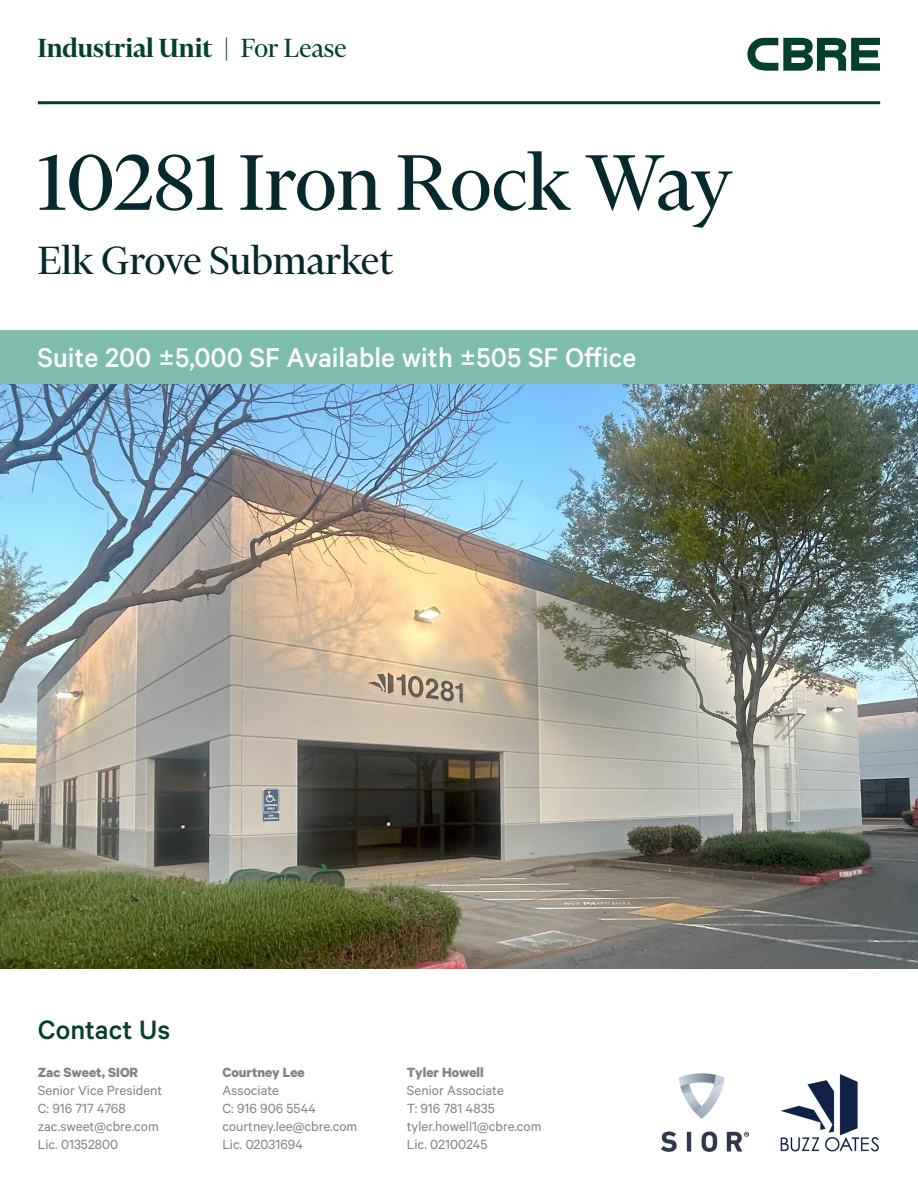
<style>
.page{position:relative;width:918px;height:1188px;background:#fff}
.page>*{position:absolute;margin:0;border:0;box-sizing:border-box;transform-origin:0 0}
.Heading_Large{font:90px "Financier Display";color:#05292c}
.Heading_Large-2{font:45px "Financier Display";color:#05292c}
.t1{font:500 30.6px "Calibre";color:#fff}
.t2{font:600 30px "Financier Display";color:#023f2c}
.Contact_Us{font:500 30px "Calibre";color:#023f2c}
.Contact_Info{font:15px/18px "Calibre";color:#808581}
.s1{font-weight:400}
.s2{font-weight:700}
</style>
<div class="page">
<svg style="left:747px;top:38px;width:133px;height:33px"></svg>
<hr style="left:38px;top:101px;width:842px;height:3px;background:#023f2c">
<img style="left:0;top:384px;width:918px;height:585px">
<img style="left:662px;top:1073px;width:86px;height:79px">
<img style="left:780px;top:1074px;width:99px;height:78px">
<div style="left:0;top:330px;width:918px;height:54px;background:#7ebcad"></div>
<p class="t2" style="left:38px;top:28px;width:310px">Industrial Unit | <span class="s1">For Lease</span></p>
<p class="Heading_Large" style="left:38px;top:136px;width:696px">10281 Iron Rock Way</p>
<p class="Heading_Large-2" style="left:38px;top:237px;width:357px">Elk Grove Submarket</p>
<p class="t1" style="left:38px;top:340px;width:600px">Suite 200 ±5,000 SF Available with ±505 SF Office</p>
<p class="Contact_Us" style="left:38px;top:1012px;width:134px">Contact Us</p>
<p class="Contact_Info" style="left:38px;top:1063px;width:126px"><span class="s2">Zac Sweet, SIOR<br></span>Senior Vice President<br>C: 916 717 4768 zac.sweet@cbre.com<br>Lic. 01352800</p>
<p class="Contact_Info" style="left:222px;top:1063px;width:136px"><span class="s2">Courtney Lee<br></span>Associate<br>C: 916 906 5544 courtney.lee@cbre.com<br>Lic. 02031694</p>
<p class="Contact_Info" style="left:407px;top:1063px;width:136px"><span class="s2">Tyler Howell<br></span>Senior Associate<br>T: 916 781 4835 tyler.howell1@cbre.com<br>Lic. 02100245</p>
</div>
